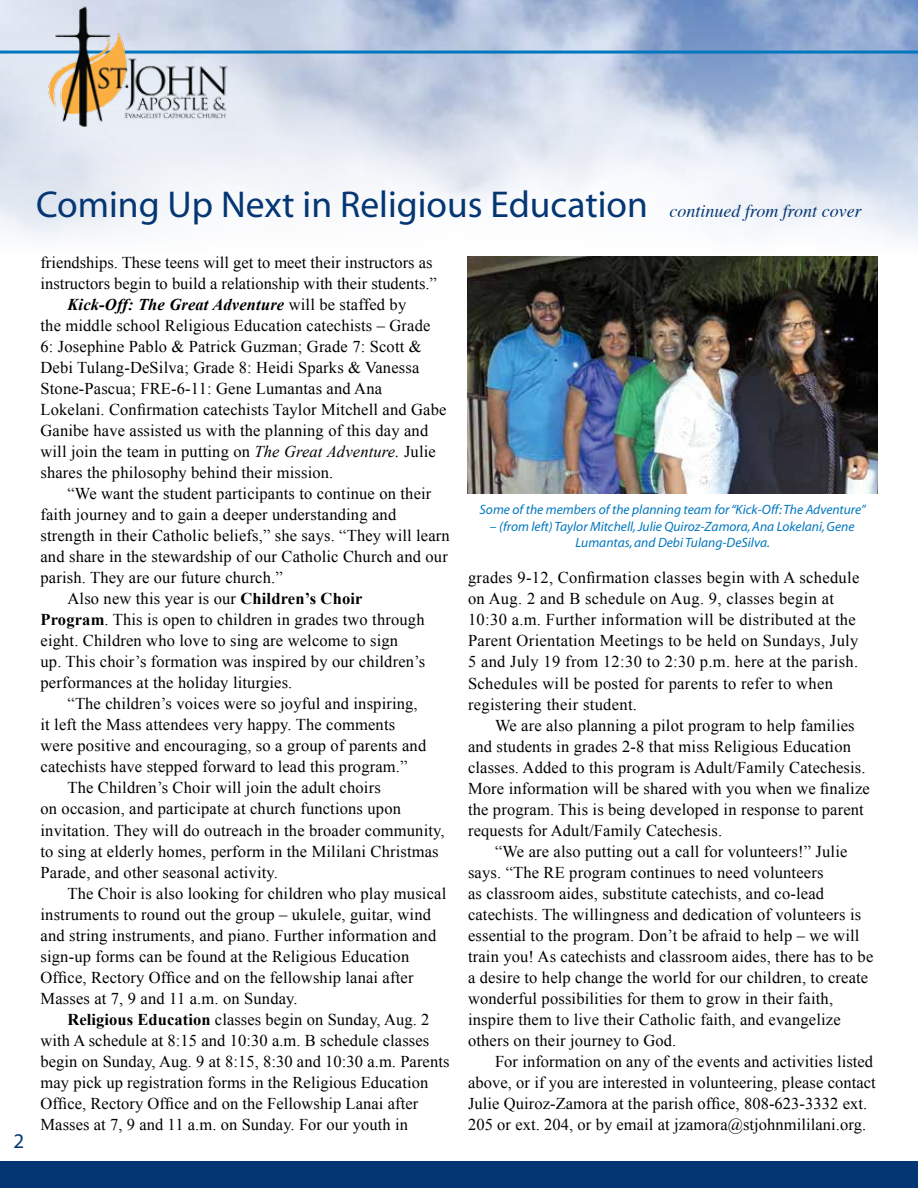
<style>
.page{position:relative;width:918px;height:1188px;background:#fff}
.page>*{position:absolute;margin:0;border:0;box-sizing:border-box;transform-origin:0 0}
.t1{font:37.5px "Myriad";color:#043673}
.t2{font:21px "Myriad";color:#043673}
.t3{font:italic 18px "Times";color:#043673}
.t4{font:16.5px/21px "Times New Roman";letter-spacing:.01em;color:#000}
.t5{font:italic 700 16.5px "Times New Roman";letter-spacing:.01em;color:#000}
.t6{font:italic 13.5px/16.5px "Myriad";color:#0077be;text-align:center}
.s1{font-weight:400;font-style:normal}
.s2{font-style:italic}
.s3{font-weight:700}
</style>
<div class="page">
<img style="left:0;top:0;width:918px;height:494px">
<div style="left:0;top:1161px;width:918px;height:27px;background:#043673"></div>
<hr style="left:0;top:51px;width:918px;height:3px;background:#0077be">
<img style="left:27px;top:0;width:219px;height:141px">
<img style="left:467px;top:257px;width:411px;height:236px">
<p class="t2" style="left:14px;top:1131px;width:12px">2</p>
<h1 class="t1" style="left:36px;top:186px;width:613px">Coming Up Next in Religious Education</h1>
<p class="t3" style="left:670px;top:195px;width:194px">continued from front cover</p>
<p class="t4" style="left:40px;top:252px;width:393px">friendships. These teens will get to meet their instructors as</p>
<p class="t4" style="left:40px;top:273px;width:398px">instructors begin to build a relationship with their students.”</p>
<p class="t5" style="left:67px;top:293px;width:340px">Kick-Off: The Great Adventure <span class="s1">will be staffed by</span></p>
<p class="t4" style="left:40px;top:315px;width:391px">the middle school Religious Education catechists – Grade</p>
<p class="t4" style="left:40px;top:336px;width:383px">6: Josephine Pablo &amp; Patrick Guzman; Grade 7: Scott &amp;</p>
<p class="t4" style="left:40px;top:357px;width:380px">Debi Tulang-DeSilva; Grade 8: Heidi Sparks &amp; Vanessa</p>
<p class="t4" style="left:40px;top:378px;width:343px">Stone-Pascua; FRE-6-11: Gene Lumantas and Ana</p>
<p class="t4" style="left:40px;top:399px;width:408px">Lokelani. Confirmation catechists Taylor Mitchell and Gabe</p>
<p class="t4" style="left:40px;top:420px;width:389px">Ganibe have assisted us with the planning of this day and</p>
<p class="t4" style="left:40px;top:441px;width:397px">will join the team in putting on <span class="s2">The Great Adventure.</span> Julie</p>
<p class="t4" style="left:40px;top:462px;width:294px">shares the philosophy behind their mission.</p>
<p class="t4" style="left:67px;top:483px;width:365px">“We want the student participants to continue on their</p>
<p class="t4" style="left:40px;top:504px;width:357px">faith journey and to gain a deeper understanding and</p>
<p class="t4" style="left:40px;top:525px;width:411px">strength in their Catholic beliefs,” she says. “They will learn</p>
<p class="t4" style="left:40px;top:546px;width:409px">and share in the stewardship of our Catholic Church and our</p>
<p class="t4" style="left:40px;top:567px;width:244px">parish. They are our future church.”</p>
<p class="t4" style="left:68px;top:588px;width:297px">Also new this year is our <span class="s3">Children’s Choir</span></p>
<p class="t4" style="left:41px;top:609px;width:386px"><span class="s3">Program</span>. This is open to children in grades two through</p>
<p class="t4" style="left:41px;top:630px;width:359px">eight. Children who love to sing are welcome to sign</p>
<p class="t4" style="left:41px;top:651px;width:386px">up. This choir’s formation was inspired by our children’s</p>
<p class="t4" style="left:41px;top:672px;width:253px">performances at the holiday liturgies.</p>
<p class="t4" style="left:68px;top:693px;width:352px">“The children’s voices were so joyful and inspiring,</p>
<p class="t4" style="left:41px;top:714px;width:356px">it left the Mass attendees very happy. The comments</p>
<p class="t4" style="left:41px;top:735px;width:387px">were positive and encouraging, so a group of parents and</p>
<p class="t4" style="left:41px;top:756px;width:369px">catechists have stepped forward to lead this program.”</p>
<p class="t4" style="left:68px;top:777px;width:315px">The Children’s Choir will join the adult choirs</p>
<p class="t4" style="left:41px;top:798px;width:362px">on occasion, and participate at church functions upon</p>
<p class="t4" style="left:41px;top:819px;width:406px">invitation. They will do outreach in the broader community,</p>
<p class="t4" style="left:41px;top:840px;width:400px">to sing at elderly homes, perform in the Mililani Christmas</p>
<p class="t4" style="left:41px;top:861px;width:239px">Parade, and other seasonal activity.</p>
<p class="t4" style="left:68px;top:882px;width:380px">The Choir is also looking for children who play musical</p>
<p class="t4" style="left:41px;top:903px;width:392px">instruments to round out the group – ukulele, guitar, wind</p>
<p class="t4" style="left:41px;top:924px;width:397px">and string instruments, and piano. Further information and</p>
<p class="t4" style="left:41px;top:945px;width:370px">sign-up forms can be found at the Religious Education</p>
<p class="t4" style="left:41px;top:966px;width:375px">Office, Rectory Office and on the fellowship lanai after</p>
<p class="t4" style="left:41px;top:987px;width:259px">Masses at 7, 9 and 11 a.m. on Sunday.</p>
<p class="t4" style="left:68px;top:1008px;width:363px"><span class="s3">Religious Education</span> classes begin on Sunday, Aug. 2</p>
<p class="t4" style="left:41px;top:1029px;width:390px">with A schedule at 8:15 and 10:30 a.m. B schedule classes</p>
<p class="t4" style="left:41px;top:1050px;width:410px">begin on Sunday, Aug. 9 at 8:15, 8:30 and 10:30 a.m. Parents</p>
<p class="t4" style="left:41px;top:1071px;width:389px">may pick up registration forms in the Religious Education</p>
<p class="t4" style="left:41px;top:1092px;width:379px">Office, Rectory Office and on the Fellowship Lanai after</p>
<p class="t4" style="left:41px;top:1113px;width:369px">Masses at 7, 9 and 11 a.m. on Sunday. For our youth in</p>
<p class="t6" style="left:480px;top:502px;width:388px">Some of the members of the planning team for “Kick-Off: The Adventure”</p>
<p class="t6" style="left:490px;top:519px;width:366px">– (from left) Taylor Mitchell, Julie Quiroz-Zamora, Ana Lokelani, Gene<br>Lumantas, and Debi Tulang-DeSilva.</p>
<p class="t4" style="left:468px;top:567px;width:393px">grades 9-12, Confirmation classes begin with A schedule on Aug. 2 and B schedule on Aug. 9, classes begin at 10:30 a.m. Further information will be distributed at the Parent Orientation Meetings to be held on Sundays, July 5 and July 19 from 12:30 to 2:30 p.m. here at the parish.<br>Schedules will be posted for parents to refer to when registering their student.</p>
<p class="t4" style="left:468px;top:714px;width:403px;text-indent:27px">We are also planning a pilot program to help families and students in grades 2-8 that miss Religious Education classes. Added to this program is Adult/Family Catechesis.<br>More information will be shared with you when we finalize the program. This is being developed in response to parent requests for Adult/Family Catechesis.</p>
<p class="t4" style="left:468px;top:840px;width:407px;text-indent:27px">“We are also putting out a call for volunteers!” Julie says. “The RE program continues to need volunteers<br>as classroom aides, substitute catechists, and co-lead catechists. The willingness and dedication of volunteers is essential to the program. Don’t be afraid to help – we will train you! As catechists and classroom aides, there has to be a desire to help change the world for our children, to create wonderful possibilities for them to grow in their faith, inspire them to live their Catholic faith, and evangelize others on their journey to God.</p>
<p class="t4" style="left:468px;top:1050px;width:409px;text-indent:27px">For information on any of the events and activities listed above, or if you are interested in volunteering, please contact Julie Quiroz-Zamora at the parish office, 808-623-3332 ext.<br>205 or ext. 204, or by email at jzamora@stjohnmililani.org.</p>
</div>
